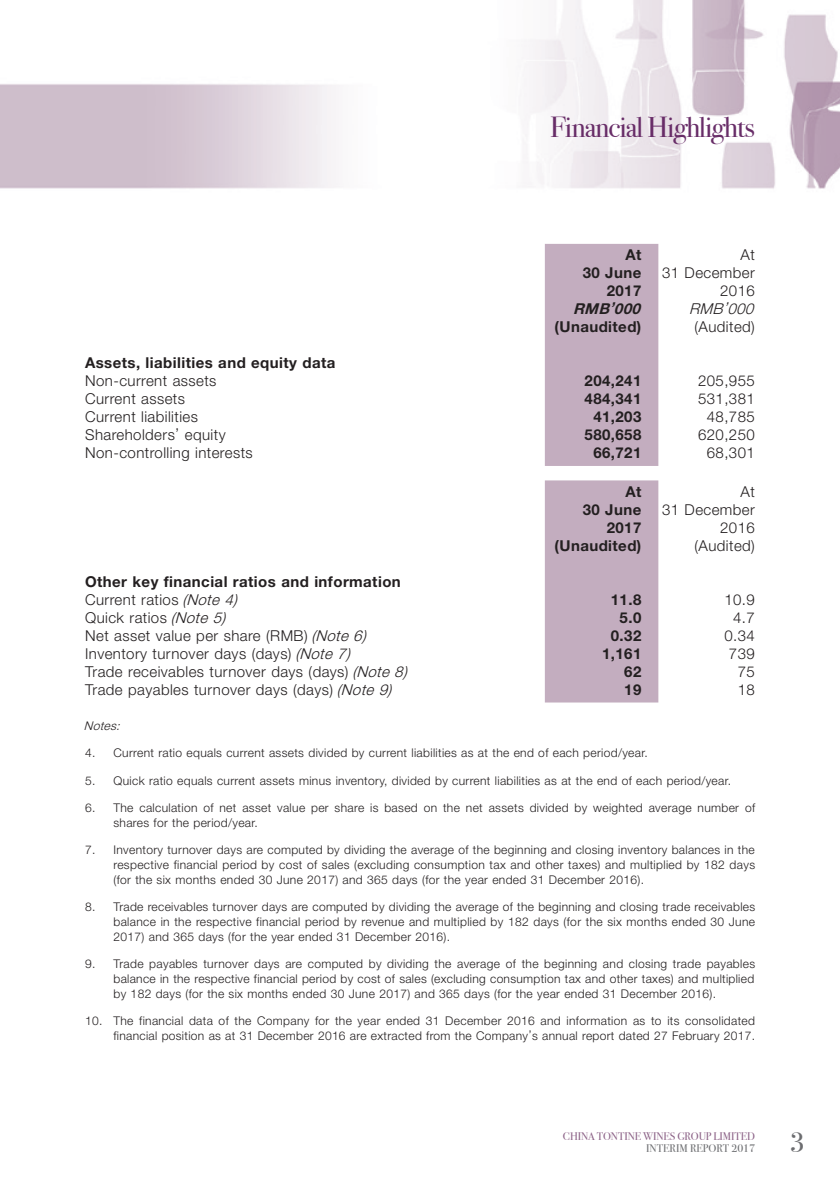
<style>
.page{position:relative;width:840px;height:1191px;background:#fff}
.page>*{position:absolute;margin:0;border:0;box-sizing:border-box;transform-origin:0 0}
.t1{font:29px "Bodoni Svty Two ITCTT";letter-spacing:-.03em;color:#682d68}
.t2{font:28px "Bodoni Svty Two ITCTT";color:#6c6d70}
.Body_Text{font:300 15px "Helvetica Neue LT Std";letter-spacing:.03em;color:#231f20}
.Body_Text-2{font:700 15px "Helvetica Neue LT Std";letter-spacing:.03em;color:#231f20}
.Body_Text-3{font:italic 700 15px "Helvetica Neue LT Std";color:#231f20}
.Body_Text-4{font:italic 300 15px "Helvetica Neue LT Std";color:#231f20}
.Non-Acc_Notes{font:300 12px/15px "Helvetica Neue LT Std";letter-spacing:.03em;color:#231f20;text-align:justify}
.Non-Acc_Notes-2{font:italic 300 12px "Helvetica Neue LT Std";color:#231f20}
.t3{font:11px "Bodoni Svty Two ITCTT";letter-spacing:-.01em;color:#8b6186}
.t4{font:11px "Bodoni Svty Two ITCTT";color:#6c6d70}
.s1{font-style:italic}
</style>
<div class="page">
<img style="left:0;top:0;width:839px;height:703px">
<div style="left:544px;top:244px;width:114px;height:222px;background:#c3adbf"></div>
<div style="left:544px;top:480px;width:114px;height:222px;background:#c3adbf"></div>
<p class="t1" style="left:550px;top:104px;width:206px">Financial Highlights</p>
<p class="Body_Text-2" style="left:625px;top:245px;width:17px">At</p>
<p class="Body_Text" style="left:740px;top:245px;width:16px">At</p>
<p class="Body_Text-2" style="left:582px;top:263px;width:60px">30 June</p>
<p class="Body_Text" style="left:661px;top:263px;width:94px">31 December</p>
<p class="Body_Text-2" style="left:606px;top:281px;width:36px">2017</p>
<p class="Body_Text" style="left:719px;top:281px;width:36px">2016</p>
<p class="Body_Text-3" style="left:572px;top:299px;width:73px">RMB’000</p>
<p class="Body_Text-4" style="left:688px;top:299px;width:70px">RMB’000</p>
<p class="Body_Text-2" style="left:554px;top:317px;width:88px">(Unaudited)</p>
<p class="Body_Text" style="left:694px;top:317px;width:62px">(Audited)</p>
<p class="Body_Text-2" style="left:85px;top:353px;width:252px">Assets, liabilities and equity data</p>
<p class="Body_Text" style="left:85px;top:371px;width:133px">Non-current assets</p>
<p class="Body_Text-2" style="left:584px;top:371px;width:58px">204,241</p>
<p class="Body_Text" style="left:697px;top:371px;width:58px">205,955</p>
<p class="Body_Text" style="left:85px;top:389px;width:101px">Current assets</p>
<p class="Body_Text-2" style="left:584px;top:389px;width:58px">484,341</p>
<p class="Body_Text" style="left:697px;top:389px;width:58px">531,381</p>
<p class="Body_Text" style="left:85px;top:407px;width:114px">Current liabilities</p>
<p class="Body_Text-2" style="left:593px;top:407px;width:49px">41,203</p>
<p class="Body_Text" style="left:706px;top:407px;width:49px">48,785</p>
<p class="Body_Text" style="left:85px;top:425px;width:142px">Shareholders’ equity</p>
<p class="Body_Text-2" style="left:584px;top:425px;width:58px">580,658</p>
<p class="Body_Text" style="left:697px;top:425px;width:58px">620,250</p>
<p class="Body_Text" style="left:85px;top:443px;width:169px">Non-controlling interests</p>
<p class="Body_Text-2" style="left:593px;top:443px;width:49px">66,721</p>
<p class="Body_Text" style="left:706px;top:443px;width:49px">68,301</p>
<p class="Body_Text-2" style="left:625px;top:482px;width:17px">At</p>
<p class="Body_Text" style="left:740px;top:482px;width:16px">At</p>
<p class="Body_Text-2" style="left:582px;top:500px;width:60px">30 June</p>
<p class="Body_Text" style="left:661px;top:500px;width:94px">31 December</p>
<p class="Body_Text-2" style="left:606px;top:518px;width:36px">2017</p>
<p class="Body_Text" style="left:719px;top:518px;width:36px">2016</p>
<p class="Body_Text-2" style="left:554px;top:536px;width:88px">(Unaudited)</p>
<p class="Body_Text" style="left:694px;top:536px;width:62px">(Audited)</p>
<p class="Body_Text-2" style="left:85px;top:572px;width:317px">Other key financial ratios and information</p>
<p class="Body_Text" style="left:85px;top:590px;width:154px">Current ratios <span class="s1">(Note4)</span></p>
<p class="Body_Text-2" style="left:610px;top:590px;width:32px">11.8</p>
<p class="Body_Text" style="left:724px;top:590px;width:32px">10.9</p>
<p class="Body_Text" style="left:85px;top:608px;width:142px">Quick ratios <span class="s1">(Note5)</span></p>
<p class="Body_Text-2" style="left:619px;top:608px;width:23px">5.0</p>
<p class="Body_Text" style="left:732px;top:608px;width:23px">4.7</p>
<p class="Body_Text" style="left:85px;top:626px;width:282px">Net asset value per share (RMB) <span class="s1">(Note6)</span></p>
<p class="Body_Text-2" style="left:610px;top:626px;width:32px">0.32</p>
<p class="Body_Text" style="left:724px;top:626px;width:32px">0.34</p>
<p class="Body_Text" style="left:85px;top:644px;width:266px">Inventory turnover days (days) <span class="s1">(Note7)</span></p>
<p class="Body_Text-2" style="left:601px;top:644px;width:41px">1,161</p>
<p class="Body_Text" style="left:728px;top:644px;width:27px">739</p>
<p class="Body_Text" style="left:85px;top:662px;width:323px">Trade receivables turnover days (days) <span class="s1">(Note8)</span></p>
<p class="Body_Text-2" style="left:624px;top:662px;width:19px">62</p>
<p class="Body_Text" style="left:737px;top:662px;width:19px">75</p>
<p class="Body_Text" style="left:85px;top:680px;width:308px">Trade payables turnover days (days) <span class="s1">(Note9)</span></p>
<p class="Body_Text-2" style="left:624px;top:680px;width:19px">19</p>
<p class="Body_Text" style="left:737px;top:680px;width:19px">18</p>
<p class="Non-Acc_Notes-2" style="left:84px;top:719px;width:41px">Notes:</p>
<p class="Non-Acc_Notes" style="left:85px;top:745px;width:564px">4. Current ratio equals current assets divided by current liabilities as at the end of each period/year.</p>
<p class="Non-Acc_Notes" style="left:85px;top:772px;width:647px">5. Quick ratio equals current assets minus inventory, divided by current liabilities as at the end of each period/year.</p>
<p class="Non-Acc_Notes" style="left:113px;top:799px;width:643px;text-indent:-28px">6. The calculation of net asset value per share is based on the net assets divided by weighted average number of shares for the period/year.</p>
<p class="Non-Acc_Notes" style="left:113px;top:841px;width:642px;text-indent:-28px">7. Inventory turnover days are computed by dividing the average of the beginning and closing inventory balances in the respective financial period by cost of sales (excluding consumption tax and other taxes) and multiplied by 182 days (for the six months ended 30 June 2017) and 365 days (for the year ended 31 December 2016).</p>
<p class="Non-Acc_Notes" style="left:113px;top:898px;width:642px;text-indent:-28px">8. Trade receivables turnover days are computed by dividing the average of the beginning and closing trade receivables balance in the respective financial period by revenue and multiplied by 182 days (for the six months ended 30 June 2017) and 365 days (for the year ended 31 December 2016).</p>
<p class="Non-Acc_Notes" style="left:113px;top:955px;width:642px;text-indent:-28px">9. Trade payables turnover days are computed by dividing the average of the beginning and closing trade payables balance in the respective financial period by cost of sales (excluding consumption tax and other taxes) and multiplied by 182 days (for the six months ended 30 June 2017) and 365 days (for the year ended 31 December 2016).</p>
<p class="Non-Acc_Notes" style="left:85px;top:1012px;width:671px;text-align:right">10. The financial data of the Company for the year ended 31 December 2016 and information as to its consolidated financial position as at 31 December 2016 are extracted from the Company’s annual report dated 27 February 2017.</p>
<p class="t3" style="left:562px;top:1127px;width:193px">CHINA TONTINE WINES GROUP LIMITED</p>
<p class="t4" style="left:645px;top:1139px;width:110px">INTERIM REPORT 2017</p>
<p class="t2" style="left:789px;top:1119px;width:16px">3</p>
</div>
